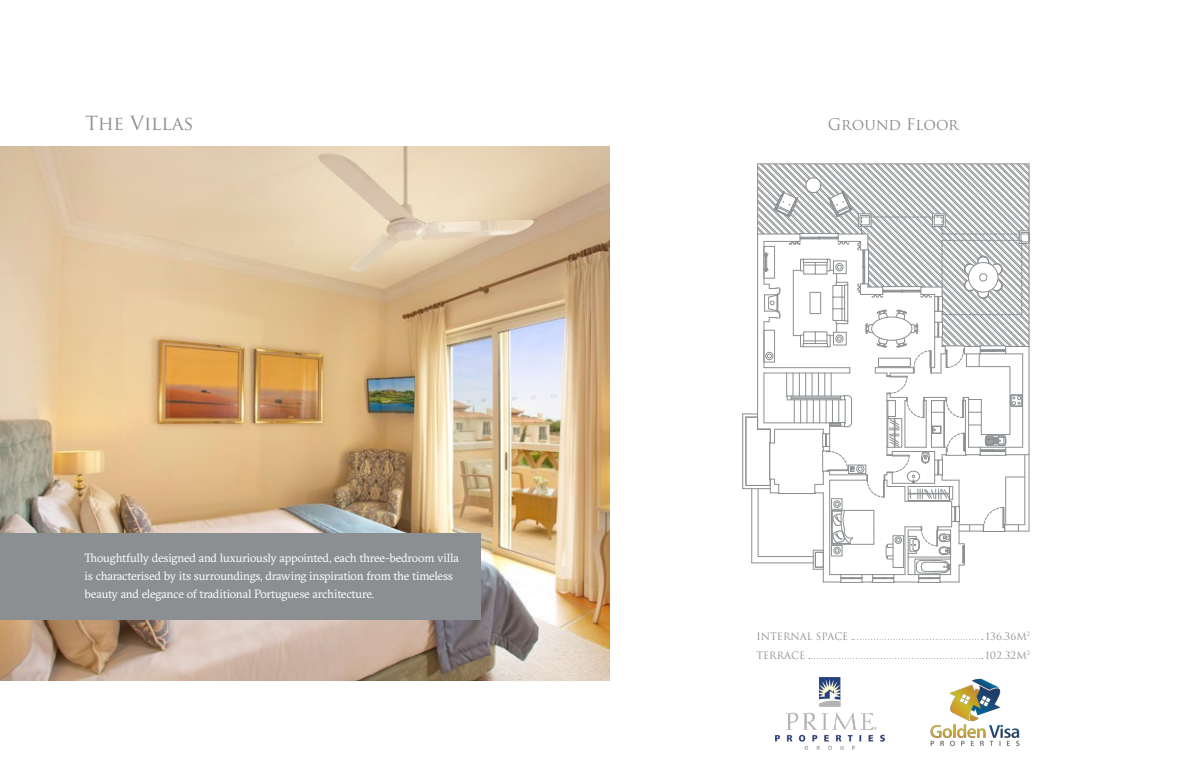
<style>
.page{position:relative;width:1191px;height:766px;background:#fff}
.page>*{position:absolute;margin:0;border:0;box-sizing:border-box;transform-origin:0 0}
.t1{font:19px "Trajan Pro";color:#8b8f91}
.t2{font:15.6px "Trajan Pro";color:#8b8f91}
.t3{font:12px/18px "GT Sectra";letter-spacing:-.015em;color:#fff}
.t4{font:9.9px "Trajan";color:#8b8f91}
</style>
<div class="page">
<svg style="left:742px;top:164px;width:287px;height:419px"></svg>
<svg style="left:852px;top:639px;width:131px;height:1px"></svg>
<svg style="left:809px;top:658px;width:173px;height:1px"></svg>
<img style="left:0;top:147px;width:609px;height:533px">
<div style="left:0;top:532px;width:480px;height:87px;background:#8b8f91"></div>
<img style="left:775px;top:677px;width:109px;height:72px">
<img style="left:930px;top:678px;width:90px;height:69px">
<h1 class="t1" style="left:85px;top:111px;width:110px">The Villas</h1>
<p class="t3" style="left:85px;top:549px;width:376px">Thoughtfully designed and luxuriously appointed, each three-bedroom villa is characterised by its surroundings, drawing inspiration from the timeless beauty and elegance of traditional Portuguese architecture.</p>
<p class="t2" style="left:827px;top:114px;width:132px">Ground Floor</p>
<p class="t4" style="left:756px;top:630px;width:93px">INTERNAL SPACE</p>
<p class="t4" style="left:985px;top:630px;width:46px">136.36M<sup>2</sup></p>
<p class="t4" style="left:756px;top:648px;width:50px">TERRACE</p>
<p class="t4" style="left:985px;top:648px;width:46px">102.32M<sup>2</sup></p>
</div>
